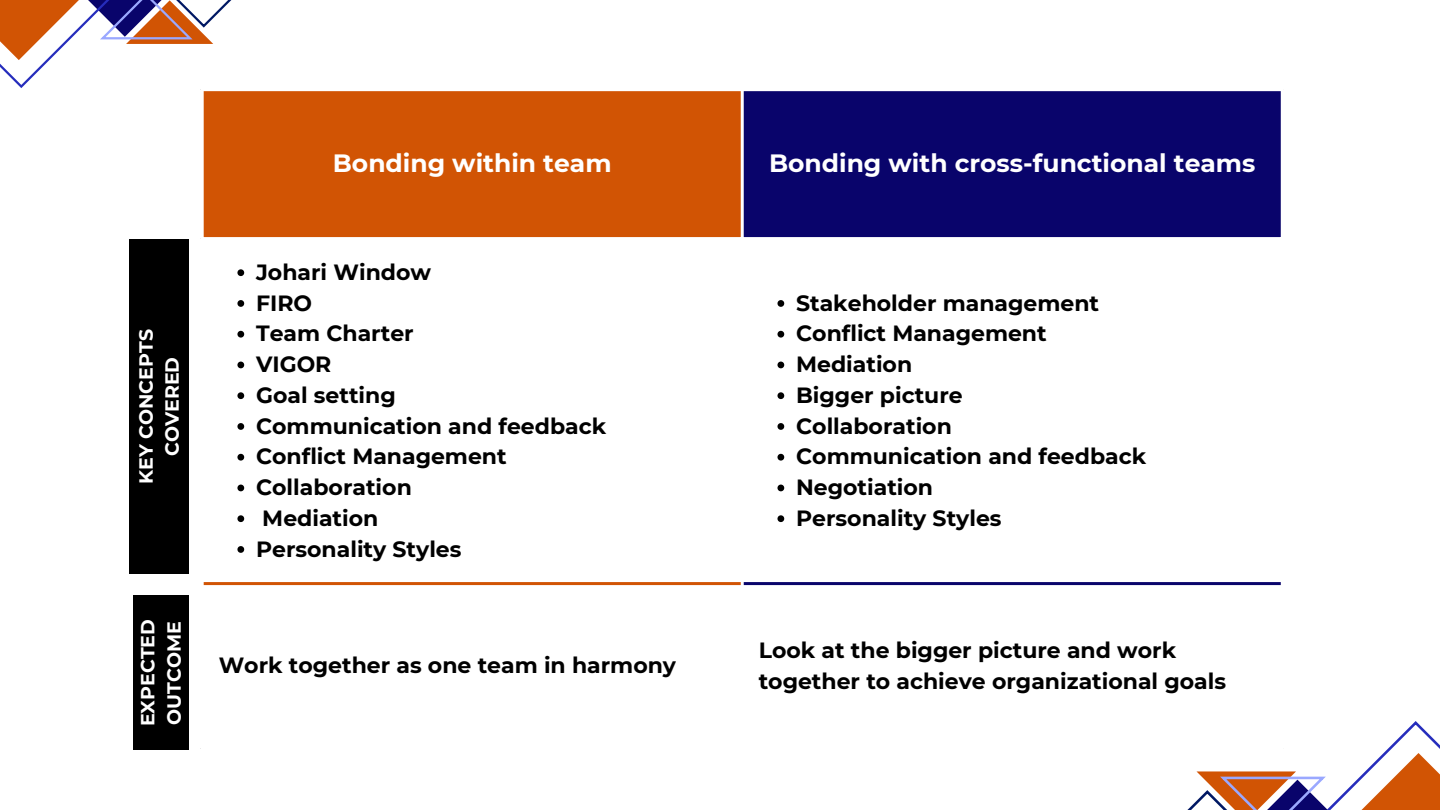
<style>
.page{position:relative;width:1440px;height:810px;background:#fff}
.page>*{position:absolute;margin:0;border:0;box-sizing:border-box;transform-origin:0 0}
.t1{font:700 25px "Montserrat";color:#fff}
.t2{font:700 22px/30.8px "Montserrat";color:#000}
.t3{font:700 19px/26.2px "Montserrat";color:#fff;text-align:center}
</style>
<div class="page">
<svg style="left:1187px;top:721px;width:253px;height:89px"></svg>
<div style="left:130px;top:239px;width:59px;height:335px;background:#000"></div>
<div style="left:133px;top:596px;width:56px;height:154px;background:#000"></div>
<div style="left:202px;top:89px;width:540px;height:150px;background:#d15404"></div>
<div style="left:742px;top:89px;width:540px;height:150px;background:#09046b"></div>
<svg style="left:237px;top:269px;width:7px;height:7px"></svg>
<svg style="left:237px;top:300px;width:7px;height:7px"></svg>
<svg style="left:237px;top:331px;width:7px;height:7px"></svg>
<svg style="left:237px;top:362px;width:7px;height:6px"></svg>
<svg style="left:237px;top:392px;width:7px;height:7px"></svg>
<svg style="left:237px;top:423px;width:7px;height:7px"></svg>
<svg style="left:237px;top:454px;width:7px;height:7px"></svg>
<svg style="left:237px;top:485px;width:7px;height:6px"></svg>
<svg style="left:237px;top:515px;width:7px;height:7px"></svg>
<svg style="left:237px;top:546px;width:7px;height:7px"></svg>
<svg style="left:777px;top:300px;width:7px;height:7px"></svg>
<svg style="left:777px;top:331px;width:7px;height:7px"></svg>
<svg style="left:777px;top:362px;width:7px;height:6px"></svg>
<svg style="left:777px;top:392px;width:7px;height:7px"></svg>
<svg style="left:777px;top:423px;width:7px;height:7px"></svg>
<svg style="left:777px;top:454px;width:7px;height:7px"></svg>
<svg style="left:777px;top:485px;width:7px;height:6px"></svg>
<svg style="left:777px;top:515px;width:7px;height:7px"></svg>
<hr style="left:201px;top:91px;width:3px;height:656px;background:#fff">
<hr style="left:741px;top:91px;width:3px;height:656px;background:#fff">
<hr style="left:1281px;top:91px;width:3px;height:656px;background:#fff">
<hr style="left:201px;top:88px;width:1083px;height:3px;background:#fff">
<hr style="left:201px;top:237px;width:1083px;height:3px;background:#fff">
<hr style="left:201px;top:747px;width:1083px;height:3px;background:#fff">
<hr style="left:204px;top:582px;width:537px;height:3px;background:#d15404">
<hr style="left:744px;top:582px;width:537px;height:3px;background:#09046b">
<svg style="left:0;top:0;width:232px;height:88px"></svg>
<p class="t3" style="left:133px;top:484px;width:156px;rotate:-90deg">KEY CONCEPTS<br>COVERED</p>
<p class="t3" style="left:135px;top:726px;width:109px;text-align:left;rotate:-90deg">EXPECTED<br>OUTCOME</p>
<p class="t1" style="left:333px;top:148px;width:280px">Bonding within team</p>
<h1 class="t1" style="left:769px;top:148px;width:488px">Bonding with cross-functional teams</h1>
<h1 class="t2" style="left:256px;top:257px;width:177px">Johari Window</h1>
<p class="t2" style="left:256px;top:287px;width:58px">FIRO</p>
<p class="t2" style="left:256px;top:318px;width:159px">Team Charter</p>
<p class="t2" style="left:256px;top:349px;width:77px">VIGOR</p>
<p class="t2" style="left:256px;top:380px;width:141px">Goal setting</p>
<p class="t2" style="left:256px;top:410px;width:352px">Communication and feedback</p>
<p class="t2" style="left:256px;top:441px;width:252px">Conflict Management</p>
<p class="t2" style="left:256px;top:472px;width:157px">Collaboration</p>
<p class="t2" style="left:262px;top:503px;width:118px">Mediation</p>
<p class="t2" style="left:256px;top:533px;width:207px">Personality Styles</p>
<p class="t2" style="left:219px;top:650px;width:459px">Work together as one team in harmony</p>
<p class="t2" style="left:796px;top:287px;width:305px">Stakeholder management</p>
<p class="t2" style="left:796px;top:318px;width:252px">Conflict Management</p>
<p class="t2" style="left:796px;top:349px;width:118px">Mediation</p>
<p class="t2" style="left:796px;top:380px;width:168px">Bigger picture</p>
<p class="t2" style="left:796px;top:410px;width:157px">Collaboration</p>
<p class="t2" style="left:796px;top:441px;width:352px">Communication and feedback</p>
<p class="t2" style="left:796px;top:472px;width:139px">Negotiation</p>
<p class="t2" style="left:796px;top:503px;width:207px">Personality Styles</p>
<p class="t2" style="left:759px;top:635px;width:469px">Look at the bigger picture and work together to achieve organizational goals</p>
</div>
